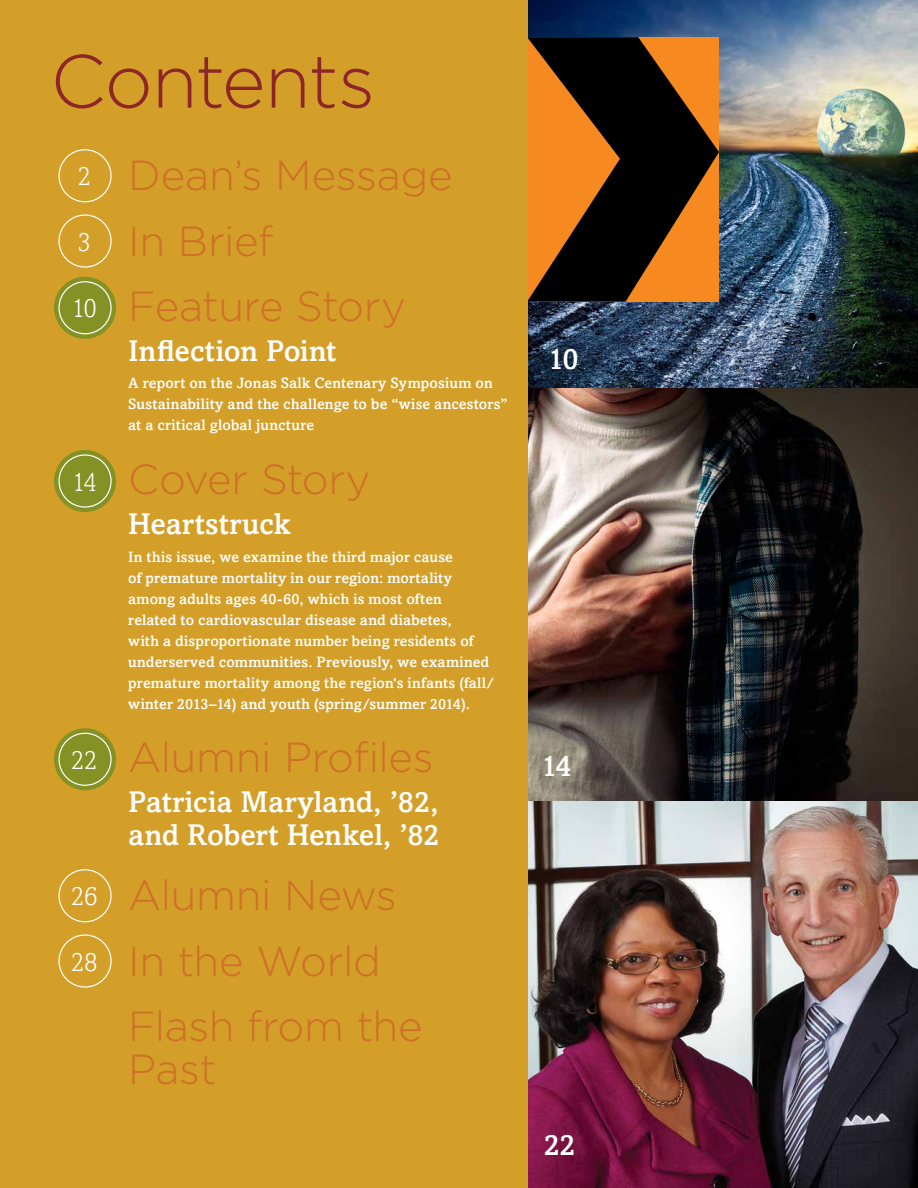
<style>
.page{position:relative;width:918px;height:1188px;background:#fff}
.page>*{position:absolute;margin:0;border:0;box-sizing:border-box;transform-origin:0 0}
.t1{font:300 75px "Gotham";letter-spacing:-.015em;color:#8e2528}
.t2{font:300 42px/65.2px "Gotham";letter-spacing:-.01em;color:#cf6f28}
.t3{font:500 30px/33px "Amasis";color:#fff}
.t4{font:500 15px/21px "Amasis";letter-spacing:.015em;color:#fff}
.s1{font-family:"Amasis";font-size:27px;color:#fff}
</style>
<div class="page">
<img style="left:527px;top:0;width:391px;height:389px">
<svg style="left:527px;top:37px;width:192px;height:265px;background:#72420f"></svg>
<img style="left:527px;top:389px;width:391px;height:799px">
<div style="left:0;top:0;width:527px;height:1188px;background:#d39f29"></div>
<div style="left:58px;top:149px;width:54px;height:53px;border:1px solid #fff;border-radius:50%"></div>
<div style="left:58px;top:214px;width:54px;height:54px;border:1px solid #fff;border-radius:50%"></div>
<div style="left:54px;top:277px;width:62px;height:62px;background:#839125;border-radius:50%"></div>
<div style="left:58px;top:281px;width:54px;height:53px;border:1px solid #fff;border-radius:50%"></div>
<div style="left:54px;top:450px;width:62px;height:62px;background:#839125;border-radius:50%"></div>
<div style="left:58px;top:454px;width:54px;height:54px;border:1px solid #fff;border-radius:50%"></div>
<div style="left:54px;top:728px;width:62px;height:62px;background:#839125;border-radius:50%"></div>
<div style="left:58px;top:733px;width:54px;height:53px;border:1px solid #fff;border-radius:50%"></div>
<div style="left:58px;top:869px;width:54px;height:53px;border:1px solid #fff;border-radius:50%"></div>
<div style="left:58px;top:934px;width:54px;height:54px;border:1px solid #fff;border-radius:50%"></div>
<h1 class="t1" style="left:50px;top:36px;width:326px">Contents</h1>
<h2 class="t2" style="left:71px;top:143px;width:383px"><span class="s1">2</span> Dean’s Message<br><span class="s1">3</span> In Brief<br><span class="s1">10</span> Feature Story</h2>
<h3 class="t3" style="left:128px;top:333px;width:210px">Inflection Point</h3>
<p class="t4" style="left:128px;top:372px;width:381px">A report on the Jonas Salk Centenary Symposium on<br>Sustainability and the challenge to be “wise ancestors” at a critical global juncture</p>
<h2 class="t2" style="left:72px;top:446px;width:300px"><span class="s1">14</span> Cover Story</h2>
<h3 class="t3" style="left:128px;top:507px;width:164px">Heartstruck</h3>
<p class="t4" style="left:128px;top:546px;width:368px">In this issue, we examine the third major cause<br>of premature mortality in our region: mortality among adults ages 40-60, which is most often<br>related to cardiovascular disease and diabetes,<br>with a disproportionate number being residents of underserved communities. Previously, we examined premature mortality among the region's infants (fall/ winter 2013–14) and youth (spring/summer 2014).</p>
<h2 class="t2" style="left:71px;top:725px;width:364px"><span class="s1">22</span> Alumni Profiles</h2>
<h3 class="t3" style="left:128px;top:785px;width:313px">Patricia Maryland, ’82, and Robert Henkel, ’82</h3>
<h2 class="t2" style="left:71px;top:863px;width:327px"><span class="s1">26</span> Alumni News</h2>
<h2 class="t2" style="left:71px;top:928px;width:312px"><span class="s1">28</span> In the World</h2>
<h2 class="t2" style="left:128px;top:993px;width:296px">Flash from the</h2>
<h2 class="t2" style="left:128px;top:1037px;width:90px">Past</h2>
<h3 class="t3" style="left:548px;top:342px;width:32px">10</h3>
<h3 class="t3" style="left:541px;top:749px;width:32px">14</h3>
<h3 class="t3" style="left:543px;top:1128px;width:34px">22</h3>
</div>
